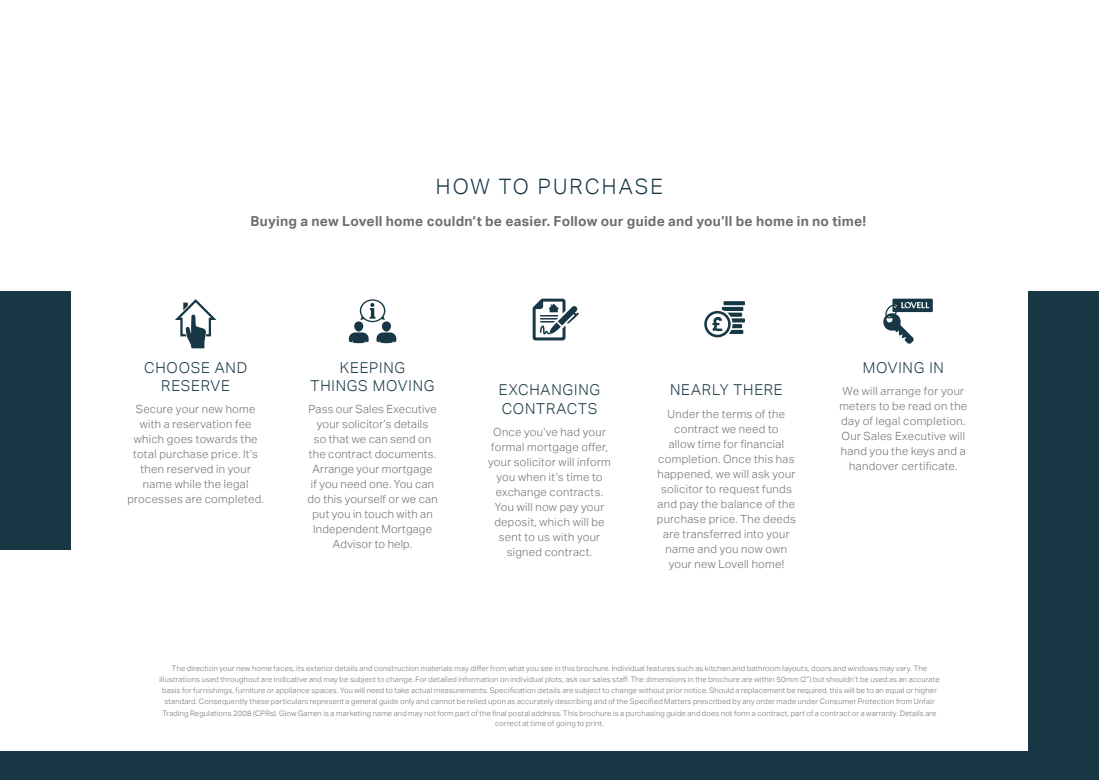
<style>
.page{position:relative;width:1099px;height:780px;background:#fff}
.page>*{position:absolute;margin:0;border:0;box-sizing:border-box;transform-origin:0 0}
.t1{font:300 21.25px "Aktiv Grotesk";letter-spacing:.095em;color:#173745}
.t2{font:300 15px/18px "Aktiv Grotesk";letter-spacing:.055em;color:#173745;text-align:center}
.t3{font:700 13.75px "Aktiv Grotesk";letter-spacing:.015em;color:#6d6e71}
.t4{font:300 11.25px/15px "Aktiv Grotesk";letter-spacing:.025em;color:#6d6e71;text-align:center}
.t5{font:300 7.5px/11.2px "Aktiv Grotesk";letter-spacing:.03em;color:#6d6e71;text-align:center}
</style>
<div class="page">
<div style="left:1028px;top:291px;width:70px;height:480px;background:#173745"></div>
<div style="left:0;top:751px;width:1098px;height:29px;background:#173745"></div>
<div style="left:0;top:291px;width:71px;height:258px;background:#173745"></div>
<svg style="left:175px;top:299px;width:41px;height:49px"></svg>
<div style="left:354px;top:321px;width:9px;height:10px;background:#173745;border-radius:50%"></div>
<svg style="left:349px;top:332px;width:19px;height:11px"></svg>
<div style="left:382px;top:321px;width:9px;height:10px;background:#173745;border-radius:50%"></div>
<svg style="left:376px;top:332px;width:20px;height:11px"></svg>
<svg style="left:360px;top:299px;width:25px;height:23px"></svg>
<svg style="left:532px;top:298px;width:47px;height:42px"></svg>
<svg style="left:723px;top:301px;width:22px;height:4px"></svg>
<svg style="left:704px;top:307px;width:41px;height:30px"></svg>
<svg style="left:883px;top:298px;width:49px;height:45px"></svg>
<h1 class="t1" style="left:436px;top:174px;width:229px">HOW TO PURCHASE</h1>
<h3 class="t3" style="left:250px;top:214px;width:617px">Buying a new Lovell home couldn’t be easier. Follow our guide and you’ll be home in no time!</h3>
<h2 class="t2" style="left:144px;top:359px;width:105px">CHOOSE AND<br>RESERVE</h2>
<h3 class="t4" style="left:127px;top:402px;width:138px">Secure your new home with a reservation fee which goes towards the total purchase price. It’s then reserved in your name while the legal processes are completed.</h3>
<h2 class="t2" style="left:310px;top:359px;width:125px">KEEPING<br>THINGS MOVING</h2>
<h3 class="t4" style="left:307px;top:402px;width:132px">Pass our Sales Executive your solicitor’s details<br>so that we can send on the contract documents.<br>Arrange your mortgage<br>if you need one. You can do this yourself or we can put you in touch with an<br>Independent Mortgage<br>Advisor to help.</h3>
<h2 class="t2" style="left:499px;top:381px;width:103px;text-align:left">EXCHANGING<br>CONTRACTS</h2>
<h3 class="t4" style="left:488px;top:424px;width:124px">Once you’ve had your formal mortgage offer, your solicitor will inform you when it’s time to exchange contracts.<br>You will now pay your deposit, which will be sent to us with your signed contract.</h3>
<h2 class="t2" style="left:670px;top:381px;width:114px">NEARLY THERE</h2>
<p class="t4" style="left:657px;top:406px;width:140px">Under the terms of the contract we need to<br>allow time for financial completion. Once this has happened, we will ask your solicitor to request funds and pay the balance of the purchase price. The deeds are transferred into your name and you now own your new Lovell home!</p>
<h2 class="t2" style="left:862px;top:359px;width:83px">MOVING IN</h2>
<h3 class="t4" style="left:839px;top:384px;width:129px">We will arrange for your meters to be read on the day of legal completion.<br>Our Sales Executive will hand you the keys and a handover certificate.</h3>
<p class="t5" style="left:159px;top:662px;width:781px">The direction your new home faces, its exterior details and construction materials may differ from what you see in this brochure. Individual features such as kitchen and bathroom layouts, doors and windows may vary. The illustrations used throughout are indicative and may be subject to change. For detailed information on individual plots, ask our sales staff. The dimensions in the brochure are within 50mm (2”) but shouldn’t be used as an accurate basis for furnishings, furniture or appliance spaces. You will need to take actual measurements. Specification details are subject to change without prior notice. Should a replacement be required, this will be to an equal or higher standard. Consequently these particulars represent a general guide only and cannot be relied upon as accurately describing and of the Specified Matters prescribed by any order made under Consumer Protection from Unfair Trading Regulations 2008 (CPRs). Glow Garren is a marketing name and may not form part of the final postal address. This brochure is a purchasing guide and does not form a contract, part of a contract or a warranty. Details are</p>
<p class="t5" style="left:495px;top:717px;width:110px">correct at time of going to print.</p>
</div>
